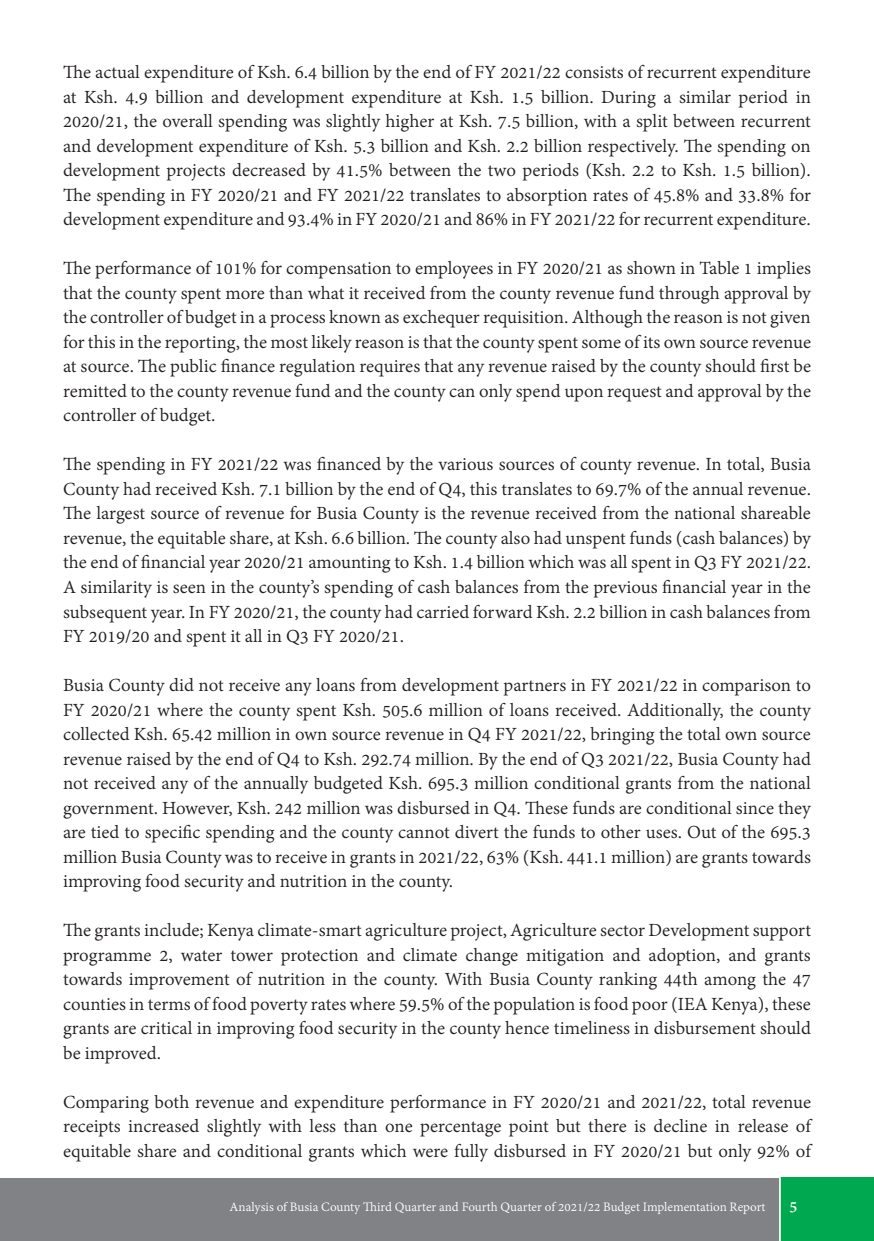
<style>
.page{position:relative;width:874px;height:1241px;background:#fff}
.page>*{position:absolute;margin:0;border:0;box-sizing:border-box;transform-origin:0 0}
.t1{font:20.12px/24.5px "Adobe Gurmukhi";color:#231f20;text-align:justify}
.t2{font:700 17.5px "Adobe Gurmukhi";color:#fff}
.t3{font:14px "Adobe Gurmukhi";color:#fff}
</style>
<div class="page">
<div style="left:0;top:1177px;width:873px;height:63px;background:#808285"></div>
<div style="left:779px;top:1177px;width:94px;height:63px;background:#00a850"></div>
<hr style="left:778px;top:1166px;width:2px;height:74px;background:#fff">
<p class="t1" style="left:63px;top:61px;width:749px">The actual expenditure of Ksh. 6.4 billion by the end of FY 2021/22 consists of recurrent expenditure at Ksh. 4.9 billion and development expenditure at Ksh. 1.5 billion. During a similar period in 2020/21, the overall spending was slightly higher at Ksh. 7.5 billion, with a split between recurrent and development expenditure of Ksh. 5.3 billion and Ksh. 2.2 billion respectively. The spending on development projects decreased by 41.5% between the two periods (Ksh. 2.2 to Ksh. 1.5 billion).<br>The spending in FY 2020/21 and FY 2021/22 translates to absorption rates of 45.8% and 33.8% for development expenditure and 93.4% in FY 2020/21 and 86% in FY 2021/22 for recurrent expenditure.</p>
<p class="t1" style="left:63px;top:257px;width:749px">The performance of 101% for compensation to employees in FY 2020/21 as shown in Table 1 implies that the county spent more than what it received from the county revenue fund through approval by the controller of budget in a process known as exchequer requisition. Although the reason is not given for this in the reporting, the most likely reason is that the county spent some of its own source revenue at source. The public finance regulation requires that any revenue raised by the county should first be remitted to the county revenue fund and the county can only spend upon request and approval by the controller of budget.</p>
<p class="t1" style="left:63px;top:453px;width:749px">The spending in FY 2021/22 was financed by the various sources of county revenue. In total, Busia County had received Ksh. 7.1 billion by the end of Q4, this translates to 69.7% of the annual revenue.<br>The largest source of revenue for Busia County is the revenue received from the national shareable revenue, the equitable share, at Ksh. 6.6 billion. The county also had unspent funds (cash balances) by the end of financial year 2020/21 amounting to Ksh. 1.4 billion which was all spent in Q3 FY 2021/22.<br>A similarity is seen in the county’s spending of cash balances from the previous financial year in the subsequent year. In FY 2020/21, the county had carried forward Ksh. 2.2 billion in cash balances from FY 2019/20 and spent it all in Q3 FY 2020/21.</p>
<p class="t1" style="left:63px;top:673px;width:749px">Busia County did not receive any loans from development partners in FY 2021/22 in comparison to FY 2020/21 where the county spent Ksh. 505.6 million of loans received. Additionally, the county collected Ksh. 65.42 million in own source revenue in Q4 FY 2021/22, bringing the total own source revenue raised by the end of Q4 to Ksh. 292.74 million. By the end of Q3 2021/22, Busia County had not received any of the annually budgeted Ksh. 695.3 million conditional grants from the national government. However, Ksh. 242 million was disbursed in Q4. These funds are conditional since they are tied to specific spending and the county cannot divert the funds to other uses. Out of the 695.3 million Busia County was to receive in grants in 2021/22, 63% (Ksh. 441.1 million) are grants towards improving food security and nutrition in the county.</p>
<p class="t1" style="left:63px;top:918px;width:749px">The grants include; Kenya climate-smart agriculture project, Agriculture sector Development support programme 2, water tower protection and climate change mitigation and adoption, and grants towards improvement of nutrition in the county. With Busia County ranking 44th among the 47 counties in terms of food poverty rates where 59.5% of the population is food poor (IEA Kenya), these grants are critical in improving food security in the county hence timeliness in disbursement should be improved.</p>
<p class="t1" style="left:63px;top:1090px;width:749px">Comparing both revenue and expenditure performance in FY 2020/21 and 2021/22, total revenue receipts increased slightly with less than one percentage point but there is decline in release of equitable share and conditional grants which were fully disbursed in FY 2020/21 but only 92% of</p>
<p class="t3" style="left:229px;top:1198px;width:537px">Analysis of Busia County Third Quarter and Fourth Quarter of 2021/22 Budget Implementation Report</p>
<p class="t2" style="left:789px;top:1195px;width:9px">5</p>
</div>
